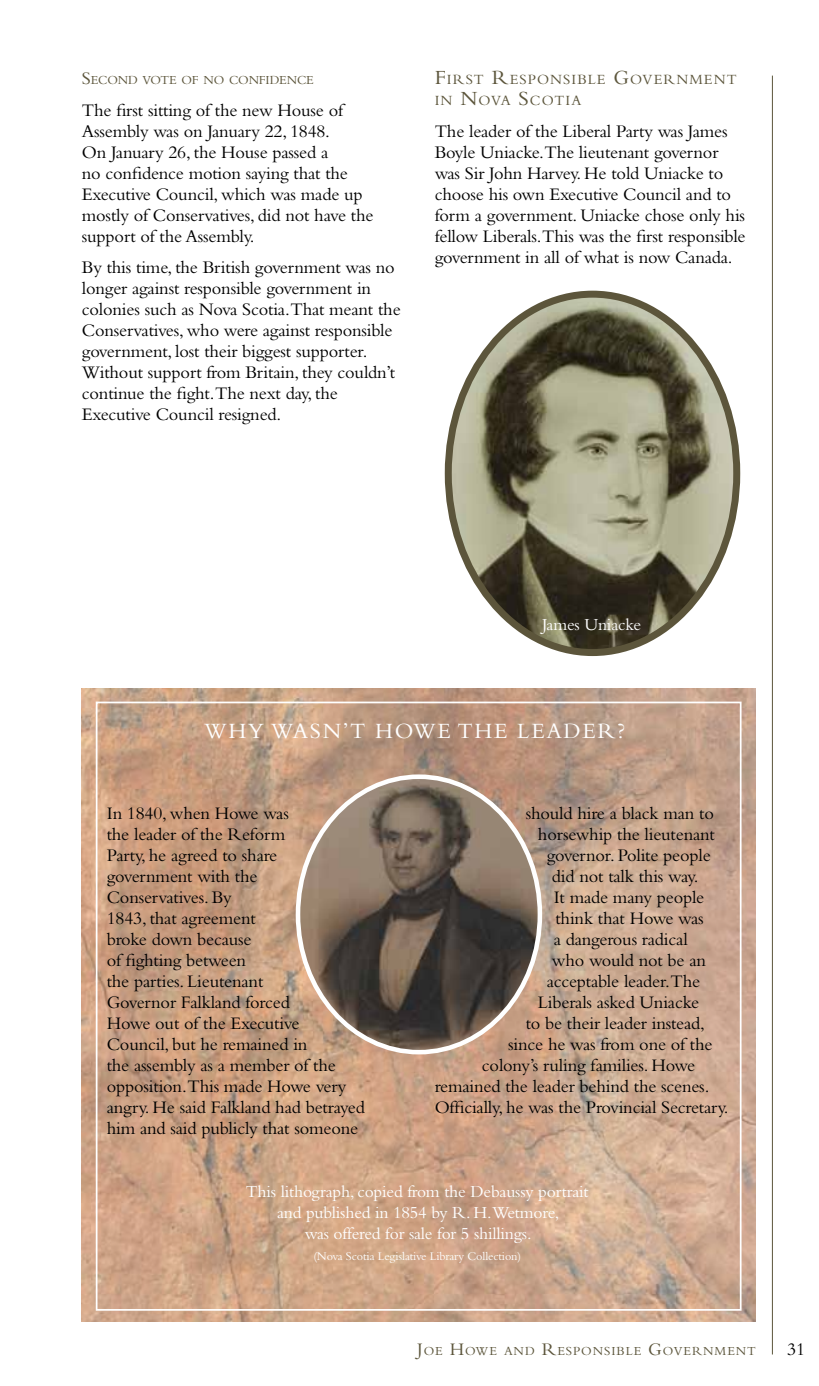
<style>
.page{position:relative;width:819px;height:1386px;background:#fff}
.page>*{position:absolute;margin:0;border:0;box-sizing:border-box;transform-origin:0 0}
.t1{font:22.75px "Bembo";color:#fff}
.t2{font:18.38px/21px "Bembo";letter-spacing:-.01em;color:#000}
.t3{font:17.5px/21px "Bembo";letter-spacing:-.01em;color:#fff;text-align:center}
.t4{font:14.7px/21px "Bembo";letter-spacing:.07em;color:#5c553b}
.t5{font:12.78px "Bembo";letter-spacing:.07em;color:#5c553b}
.t6{font:12.78px "Bembo";letter-spacing:-.015em;color:#5c553b}
.t7{font:12.25px "Bembo";letter-spacing:-.01em;color:#fff}
.s1{font-size:18.38px}
.s2{font-size:21px}
</style>
<div class="page">
<hr style="left:772px;top:76px;width:1px;height:1278px;background:#5c553b">
<img style="left:82px;top:689px;width:674px;height:632px">
<img style="left:448px;top:294px;width:289px;height:359px">
<div style="left:445px;top:291px;width:295px;height:365px;border:7px solid #5c553b;border-radius:50%"></div>
<img style="left:298px;top:777px;width:242px;height:275px">
<p class="t6" style="left:82px;top:73px;width:233px"><span class="s1">S</span>ECOND VOTE OF NO CONFIDENCE</p>
<p class="t2" style="left:82px;top:99px;width:293px">The first sitting of the new House of Assembly was on January 22, 1848.<br>On January 26, the House passed a<br>no confidence motion saying that the Executive Council, which was made up mostly of Conservatives, did not have the support of the Assembly.</p>
<p class="t2" style="left:82px;top:256px;width:320px">By this time, the British government was no longer against responsible government in colonies such as Nova Scotia.That meant the Conservatives, who were against responsible government, lost their biggest supporter.<br>Without support from Britain, they couldn’t continue the fight.The next day, the Executive Council resigned.</p>
<p class="t4" style="left:435px;top:69px;width:303px"><span class="s2">F</span>IRST <span class="s2">R</span>ESPONSIBLE <span class="s2">G</span>OVERNMENT<br>IN <span class="s2">N</span>OVA <span class="s2">S</span>COTIA</p>
<p class="t2" style="left:435px;top:120px;width:312px">The leader of the Liberal Party was James Boyle Uniacke.The lieutenant governor was Sir John Harvey. He told Uniacke to choose his own Executive Council and to form a government. Uniacke chose only his fellow Liberals.This was the first responsible government in all of what is now Canada.</p>
<p class="t3" style="left:542px;top:614px;width:101px">James Uniacke</p>
<p class="t1" style="left:204px;top:718px;width:86px">Why wasn</p>
<p class="t1" style="left:343px;top:718px;width:72px">’t Howe</p>
<p class="t1" style="left:458px;top:718px;width:18px">the</p>
<p class="t1" style="left:517px;top:718px;width:18px">leader</p>
<p class="t1" style="left:617px;top:718px;width:10px">?</p>
<p class="t2" style="left:107px;top:802px;width:260px">In 1840, when Howe was<br>the leader of the Reform<br>Party, he agreed to share government with the<br>Conservatives. By<br>1843, that agreement<br>broke down because<br>of fighting between<br>the parties. Lieutenant<br>Governor Falkland forced<br>Howe out of the Executive<br>Council, but he remained in<br>the assembly as a member of the opposition.This made Howe very angry. He said Falkland had betrayed him and said publicly that someone</p>
<p class="t2" style="left:526px;top:802px;width:190px">should hire a black man to</p>
<p class="t2" style="left:538px;top:823px;width:178px">horsewhip the lieutenant</p>
<p class="t2" style="left:547px;top:844px;width:166px">governor. Polite people</p>
<p class="t2" style="left:552px;top:865px;width:148px">did not talk this way.</p>
<p class="t2" style="left:554px;top:886px;width:152px">It made many people</p>
<p class="t2" style="left:555px;top:907px;width:150px">think that Howe was</p>
<p class="t2" style="left:554px;top:928px;width:136px">a dangerous radical</p>
<p class="t2" style="left:552px;top:949px;width:156px">who would not be an</p>
<p class="t2" style="left:547px;top:970px;width:155px">acceptable leader.The</p>
<p class="t2" style="left:538px;top:991px;width:163px">Liberals asked Uniacke</p>
<p class="t2" style="left:526px;top:1012px;width:181px">to be their leader instead,</p>
<p class="t2" style="left:508px;top:1033px;width:206px">since he was from one of the</p>
<p class="t2" style="left:482px;top:1054px;width:215px">colony’s ruling families. Howe</p>
<p class="t2" style="left:435px;top:1075px;width:276px">remained the leader behind the scenes.</p>
<p class="t2" style="left:435px;top:1096px;width:296px">Officially, he was the Provincial Secretary.</p>
<p class="t3" style="left:246px;top:1181px;width:344px">This lithograph, copied from the Debaussy portrait and published in 1854 by R. H.Wetmore,<br>was offered for sale for 5 shillings.</p>
<p class="t7" style="left:313px;top:1249px;width:209px">(Nova Scotia Legislative Library Collection)</p>
<p class="t5" style="left:417px;top:1343px;width:340px"><span class="s1">J</span>OE <span class="s1">H</span>OWE AND <span class="s1">R</span>ESPONSIBLE <span class="s1">G</span>OVERNMENT</p>
<p class="t2" style="left:787px;top:1338px;width:19px">31</p>
</div>
